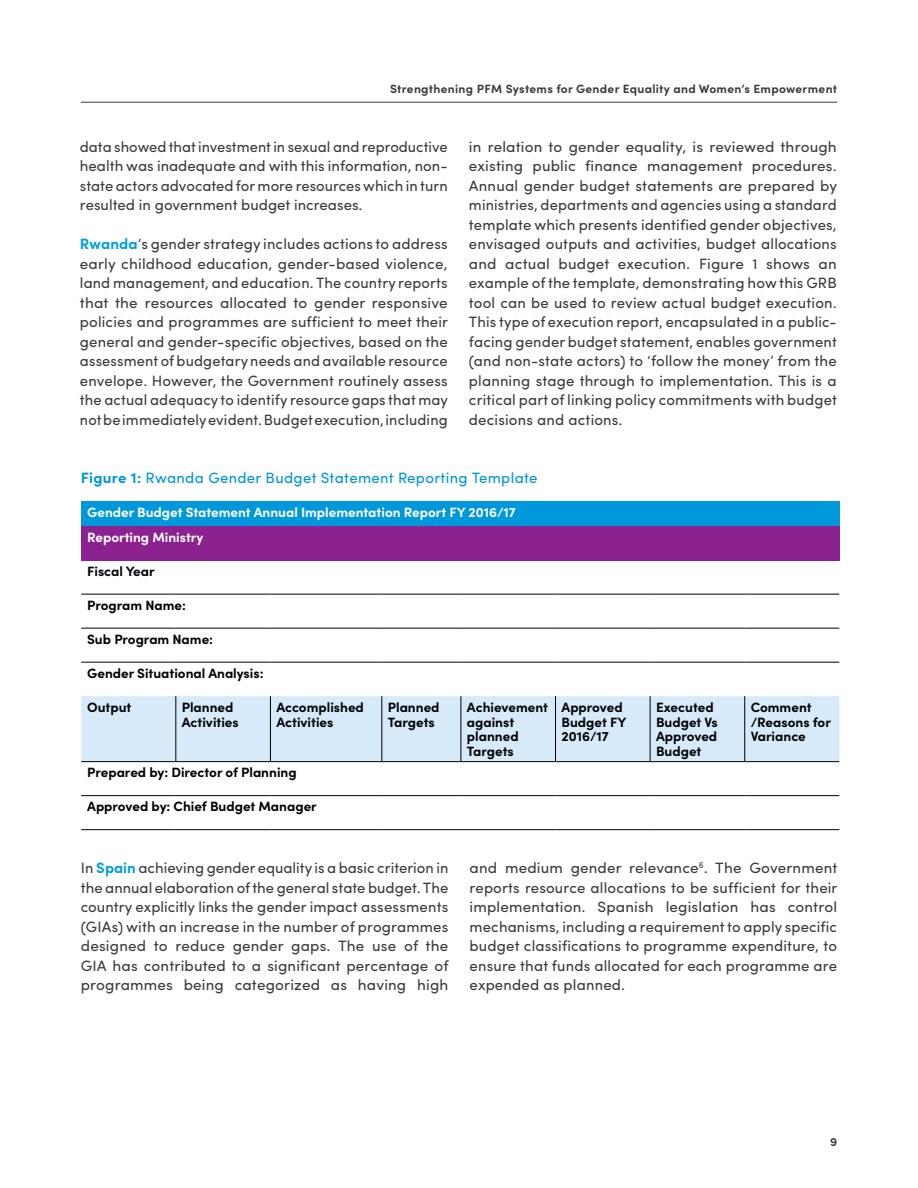
<style>
.page{position:relative;width:918px;height:1188px;background:#fff}
.page>*{position:absolute;margin:0;border:0;box-sizing:border-box;transform-origin:0 0}
.t1{font:15px/19.5px "Sofia Pro";letter-spacing:.01em;color:#3c3c3b;text-align:justify}
.t2{font:15px "Sofia Pro";letter-spacing:.02em;color:#0097db}
.t3{font:700 13.5px/14.5px "Sofia Pro";color:#000}
.t4{font:700 13.5px/24.5px "Sofia Pro";color:#fff}
.t5{font:700 12px "Sofia Pro";letter-spacing:.025em;color:#3c3c3b}
.s1{font-weight:700;color:#00a0df}
.s2{font-weight:700}
</style>
<div class="page">
<hr style="left:81px;top:102px;width:756px;height:1px;background:#3c3c3b">
<div style="left:81px;top:502px;width:758px;height:24px;background:#0097db"></div>
<div style="left:81px;top:526px;width:758px;height:34px;background:#8b228f"></div>
<div style="left:81px;top:696px;width:758px;height:65px;background:#d7eafa"></div>
<hr style="left:81px;top:594px;width:95px;height:1px;background:#000">
<hr style="left:176px;top:594px;width:94px;height:1px;background:#000">
<hr style="left:270px;top:594px;width:112px;height:1px;background:#000">
<hr style="left:382px;top:594px;width:79px;height:1px;background:#000">
<hr style="left:461px;top:594px;width:95px;height:1px;background:#000">
<hr style="left:556px;top:594px;width:94px;height:1px;background:#000">
<hr style="left:650px;top:594px;width:95px;height:1px;background:#000">
<hr style="left:745px;top:594px;width:94px;height:1px;background:#000">
<hr style="left:81px;top:628px;width:95px;height:1px;background:#000">
<hr style="left:176px;top:628px;width:94px;height:1px;background:#000">
<hr style="left:270px;top:628px;width:112px;height:1px;background:#000">
<hr style="left:382px;top:628px;width:79px;height:1px;background:#000">
<hr style="left:461px;top:628px;width:95px;height:1px;background:#000">
<hr style="left:556px;top:628px;width:94px;height:1px;background:#000">
<hr style="left:650px;top:628px;width:95px;height:1px;background:#000">
<hr style="left:745px;top:628px;width:94px;height:1px;background:#000">
<hr style="left:81px;top:662px;width:95px;height:1px;background:#000">
<hr style="left:176px;top:662px;width:94px;height:1px;background:#000">
<hr style="left:270px;top:662px;width:112px;height:1px;background:#000">
<hr style="left:382px;top:662px;width:79px;height:1px;background:#000">
<hr style="left:461px;top:662px;width:95px;height:1px;background:#000">
<hr style="left:556px;top:662px;width:94px;height:1px;background:#000">
<hr style="left:650px;top:662px;width:95px;height:1px;background:#000">
<hr style="left:745px;top:662px;width:94px;height:1px;background:#000">
<hr style="left:176px;top:696px;width:1px;height:65px;background:#000">
<hr style="left:270px;top:696px;width:1px;height:65px;background:#000">
<hr style="left:382px;top:696px;width:1px;height:65px;background:#000">
<hr style="left:461px;top:696px;width:1px;height:65px;background:#000">
<hr style="left:555px;top:696px;width:1px;height:65px;background:#000">
<hr style="left:650px;top:696px;width:1px;height:65px;background:#000">
<hr style="left:744px;top:696px;width:1px;height:65px;background:#000">
<hr style="left:81px;top:795px;width:95px;height:1px;background:#000">
<hr style="left:176px;top:795px;width:94px;height:1px;background:#000">
<hr style="left:270px;top:795px;width:112px;height:1px;background:#000">
<hr style="left:382px;top:795px;width:79px;height:1px;background:#000">
<hr style="left:461px;top:795px;width:95px;height:1px;background:#000">
<hr style="left:556px;top:795px;width:94px;height:1px;background:#000">
<hr style="left:650px;top:795px;width:95px;height:1px;background:#000">
<hr style="left:745px;top:795px;width:94px;height:1px;background:#000">
<hr style="left:81px;top:829px;width:95px;height:1px;background:#000">
<hr style="left:176px;top:829px;width:94px;height:1px;background:#000">
<hr style="left:270px;top:829px;width:112px;height:1px;background:#000">
<hr style="left:382px;top:829px;width:79px;height:1px;background:#000">
<hr style="left:461px;top:829px;width:95px;height:1px;background:#000">
<hr style="left:556px;top:829px;width:94px;height:1px;background:#000">
<hr style="left:650px;top:829px;width:95px;height:1px;background:#000">
<hr style="left:745px;top:829px;width:94px;height:1px;background:#000">
<hr style="left:81px;top:761px;width:95px;height:1px;background:#000">
<hr style="left:176px;top:761px;width:94px;height:1px;background:#000">
<hr style="left:270px;top:761px;width:112px;height:1px;background:#000">
<hr style="left:382px;top:761px;width:79px;height:1px;background:#000">
<hr style="left:461px;top:761px;width:95px;height:1px;background:#000">
<hr style="left:556px;top:761px;width:94px;height:1px;background:#000">
<hr style="left:650px;top:761px;width:95px;height:1px;background:#000">
<hr style="left:745px;top:761px;width:94px;height:1px;background:#000">
<p class="t5" style="left:390px;top:80px;width:449px">Strengthening PFM Systems for Gender Equality and Women’s Empowerment</p>
<p class="t1" style="left:80px;top:135px;width:369px">data showed that investment in sexual and reproductive health was inadequate and with this information, non&shy;state actors advocated for more resources which in turn resulted in government budget increases.</p>
<p class="t1" style="left:80px;top:233px;width:370px"><span class="s1">Rwanda</span>’s gender strategy includes actions to address early childhood education, gender-based violence, land management, and education. The country reports that the resources allocated to gender responsive policies and programmes are sufficient to meet their general and gender-specific objectives, based on the assessment of budgetary needs and available resource envelope. However, the Government routinely assess the actual adequacy to identify resource gaps that may not be immediately evident. Budget execution, including</p>
<p class="t1" style="left:469px;top:135px;width:370px">in relation to gender equality, is reviewed through existing public finance management procedures.<br>Annual gender budget statements are prepared by ministries, departments and agencies using a standard template which presents identified gender objectives, envisaged outputs and activities, budget allocations and actual budget execution. Figure 1 shows an example of the template, demonstrating how this GRB tool can be used to review actual budget execution.<br>This type of execution report, encapsulated in a public&shy;facing gender budget statement, enables government (and non-state actors) to ‘follow the money’ from the planning stage through to implementation. This is a critical part of linking policy commitments with budget decisions and actions.</p>
<p class="t2" style="left:81px;top:467px;width:458px"><span class="s2">Figure 1:</span> Rwanda Gender Budget Statement Reporting Template</p>
<p class="t4" style="left:87px;top:499px;width:430px">Gender Budget Statement Annual Implementation Report FY 2016/17<br>Reporting Ministry</p>
<p class="t3" style="left:87px;top:563px;width:69px">Fiscal Year</p>
<p class="t3" style="left:87px;top:597px;width:100px">Program Name:</p>
<p class="t3" style="left:87px;top:631px;width:127px">Sub Program Name:</p>
<p class="t3" style="left:87px;top:665px;width:178px">Gender Situational Analysis:</p>
<p class="t3" style="left:87px;top:699px;width:46px">Output</p>
<p class="t3" style="left:182px;top:699px;width:59px">Planned<br>Activities</p>
<p class="t3" style="left:276px;top:699px;width:89px">Accomplished<br>Activities</p>
<p class="t3" style="left:388px;top:699px;width:53px">Planned<br>Targets</p>
<p class="t3" style="left:467px;top:699px;width:83px">Achievement against planned<br>Targets</p>
<p class="t3" style="left:562px;top:699px;width:66px">Approved<br>Budget FY<br>2016/17</p>
<p class="t3" style="left:656px;top:699px;width:63px">Executed<br>Budget Vs<br>Approved<br>Budget</p>
<p class="t3" style="left:751px;top:699px;width:82px">Comment /Reasons for<br>Variance</p>
<p class="t3" style="left:87px;top:764px;width:211px">Prepared by: Director of Planning</p>
<p class="t3" style="left:87px;top:798px;width:231px">Approved by: Chief Budget Manager</p>
<p class="t1" style="left:81px;top:857px;width:369px">In <span class="s1">Spain</span> achieving gender equality is a basic criterion in the annual elaboration of the general state budget. The country explicitly links the gender impact assessments (GIAs) with an increase in the number of programmes designed to reduce gender gaps. The use of the GIA has contributed to a significant percentage of programmes being categorized as having high</p>
<p class="t1" style="left:470px;top:857px;width:369px">and medium gender relevance<sup>6</sup>. The Government reports resource allocations to be sufficient for their implementation. Spanish legislation has control mechanisms, including a requirement to apply specific budget classifications to programme expenditure, to ensure that funds allocated for each programme are expended as planned.</p>
<p class="t5" style="left:830px;top:1133px;width:9px">9</p>
</div>
